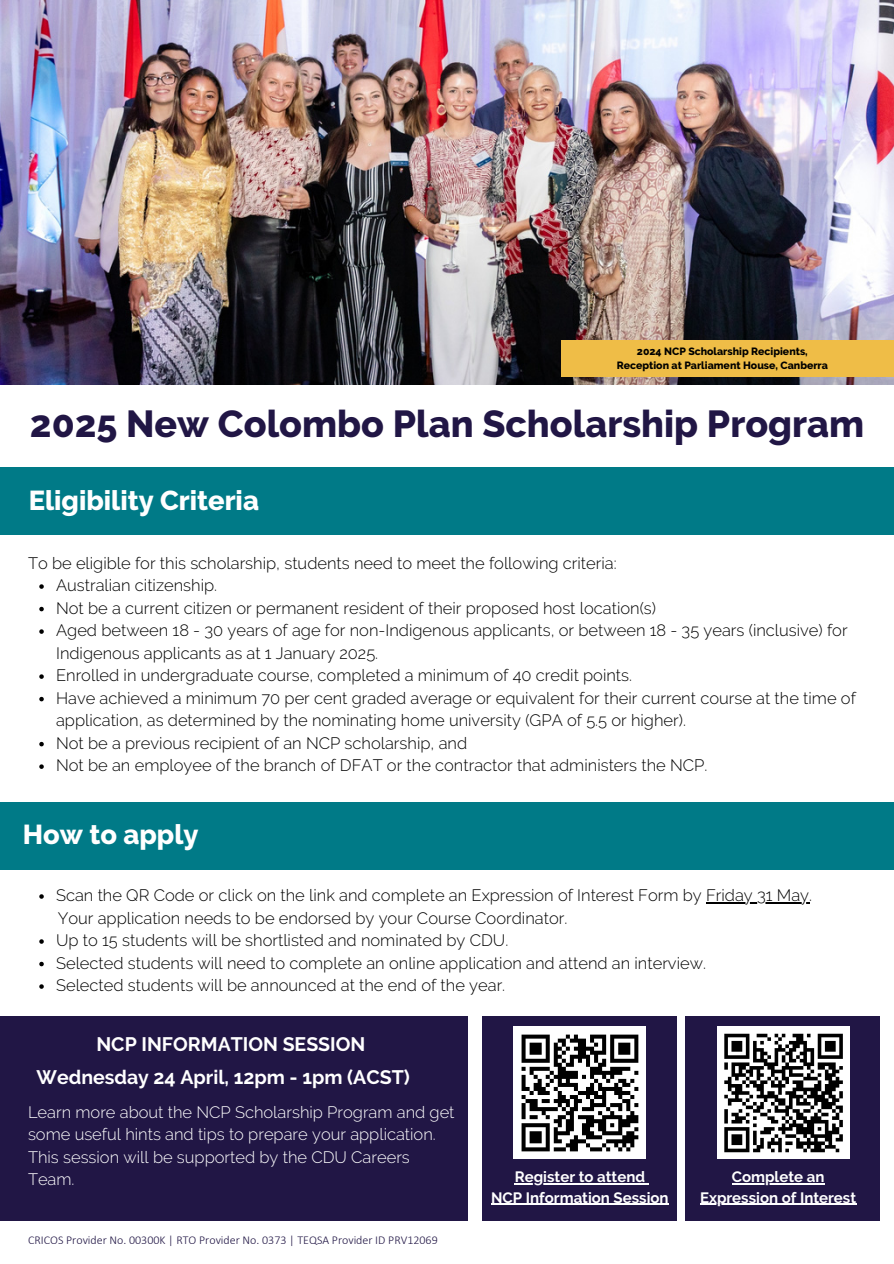
<style>
.page{position:relative;width:894px;height:1264px;background:#fff}
.page>*{position:absolute;margin:0;border:0;box-sizing:border-box;transform-origin:0 0}
.t1{font:800 37.5px "Raleway";color:#211645}
.t2{font:800 27.3px "Raleway";color:#fff}
.t3{font:700 19.5px "Raleway";color:#fff}
.t4{font:300 16.5px/22.5px "Raleway";color:#000}
.t5{font:300 16.5px/22.5px "Raleway";color:#fff}
.t6{font:700 15px/20.2px "Raleway";color:#fff;text-align:center}
.t7{font:300 12px "Calibri";color:#211645}
.t8{font:800 10.5px/14px "Raleway";color:#000;text-align:center}
</style>
<div class="page">
<div style="left:1px;top:467px;width:892px;height:67px;background:#007a87"></div>
<img style="left:0;top:0;width:893px;height:385px">
<div style="left:561px;top:340px;width:332px;height:37px;background:#efbd47"></div>
<svg style="left:39px;top:584px;width:5px;height:5px"></svg>
<svg style="left:39px;top:607px;width:5px;height:4px"></svg>
<svg style="left:39px;top:629px;width:5px;height:5px"></svg>
<svg style="left:39px;top:674px;width:5px;height:5px"></svg>
<svg style="left:39px;top:697px;width:5px;height:4px"></svg>
<svg style="left:39px;top:742px;width:5px;height:4px"></svg>
<svg style="left:39px;top:764px;width:5px;height:5px"></svg>
<div style="left:0;top:802px;width:893px;height:68px;background:#007a87"></div>
<svg style="left:39px;top:894px;width:5px;height:4px"></svg>
<hr style="left:706px;top:902px;width:102px;height:1px;background:#000">
<svg style="left:39px;top:939px;width:5px;height:4px"></svg>
<svg style="left:39px;top:961px;width:5px;height:5px"></svg>
<svg style="left:39px;top:984px;width:5px;height:4px"></svg>
<div style="left:685px;top:1016px;width:194px;height:204px;background:#211645"></div>
<div style="left:717px;top:1026px;width:132px;height:133px;background:#fff"></div>
<svg style="left:724px;top:1033px;width:119px;height:120px"></svg>
<div style="left:0;top:1016px;width:467px;height:204px;background:#211645"></div>
<div style="left:482px;top:1016px;width:194px;height:204px;background:#211645"></div>
<div style="left:513px;top:1026px;width:133px;height:133px;background:#fff"></div>
<svg style="left:521px;top:1034px;width:118px;height:118px"></svg>
<hr style="left:514px;top:1183px;width:131px;height:1px;background:#fff">
<hr style="left:491px;top:1203px;width:177px;height:1px;background:#fff">
<hr style="left:731px;top:1183px;width:93px;height:1px;background:#fff">
<hr style="left:699px;top:1203px;width:156px;height:1px;background:#fff">
<p class="t8" style="left:616px;top:344px;width:213px">2024 NCP Scholarship Recipients,<br>Reception at Parliament House, Canberra</p>
<h1 class="t1" style="left:30px;top:402px;width:835px">2025 New Colombo Plan Scholarship Program</h1>
<h2 class="t2" style="left:29px;top:484px;width:232px">Eligibility Criteria</h2>
<p class="t4" style="left:56px;top:551px;width:801px;text-indent:-28px">To be eligible for this scholarship, students need to meet the following criteria:<br>Australian citizenship.<br>Not be a current citizen or permanent resident of their proposed host location(s)<br>Aged between 18 - 30 years of age for non-Indigenous applicants, or between 18 - 35 years (inclusive) for Indigenous applicants as at 1 January 2025.<br>Enrolled in undergraduate course, completed a minimum of 40 credit points.<br>Have achieved a minimum 70 per cent graded average or equivalent for their current course at the time of application, as determined by the nominating home university (GPA of 5.5 or higher).<br>Not be a previous recipient of an NCP scholarship, and<br>Not be an employee of the branch of DFAT or the contractor that administers the NCP.</p>
<h2 class="t2" style="left:23px;top:818px;width:177px">How to apply</h2>
<p class="t4" style="left:56px;top:883px;width:757px">Scan the QR Code or click on the link and complete an Expression of Interest Form by Friday 31 May.<br>Your application needs to be endorsed by your Course Coordinator.<br>Up to 15 students will be shortlisted and nominated by CDU.<br>Selected students will need to complete an online application and attend an interview.<br>Selected students will be announced at the end of the year.</p>
<p class="t3" style="left:96px;top:1032px;width:270px">NCP INFORMATION SESSION</p>
<p class="t3" style="left:37px;top:1065px;width:374px">Wednesday 24 April, 12pm - 1pm (ACST)</p>
<p class="t5" style="left:28px;top:1100px;width:428px">Learn more about the NCP Scholarship Program and get some useful hints and tips to prepare your application.<br>This session will be supported by the CDU Careers Team.</p>
<p class="t7" style="left:28px;top:1234px;width:411px">CRICOS Provider No. 00300K | RTO Provider No. 0373 | TEQSA Provider ID PRV12069</p>
<p class="t6" style="left:491px;top:1166px;width:179px">Register to attend<br>NCP Information Session</p>
<p class="t6" style="left:699px;top:1166px;width:158px">Complete an<br>Expression of Interest</p>
</div>
